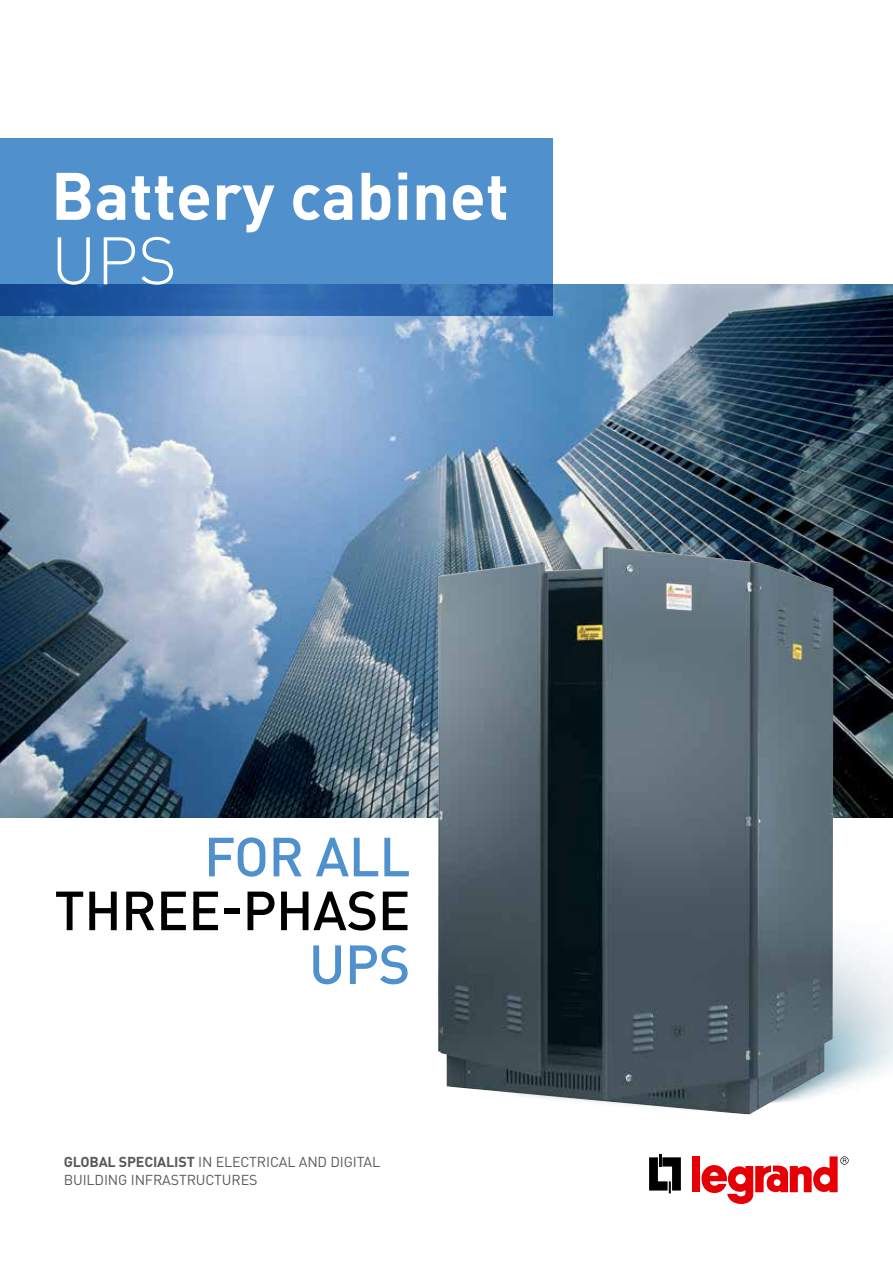
<style>
.page{position:relative;width:893px;height:1263px;background:#fff}
.page>*{position:absolute;margin:0;border:0;box-sizing:border-box;transform-origin:0 0}
.t1{font:700 66px "DIN Pro";color:#fff}
.t2{font:300 66px "DIN Pro";color:#fff}
.t3{font:500 54.15px "DIN Pro";letter-spacing:-.01em;color:#000}
.t4{font:500 54.15px "DIN Pro";letter-spacing:-.01em;color:#5091cd}
.t5{font:14.25px/18px "DIN Pro";letter-spacing:-.01em;color:#58595b}
.s1{font-weight:700}
</style>
<div class="page">
<img style="left:0;top:285px;width:893px;height:533px">
<img style="left:668px;top:765px;width:225px;height:429px">
<svg style="left:0;top:138px;width:553px;height:178px;background:#4988c6"></svg>
<img style="left:438px;top:546px;width:395px;height:568px">
<svg style="left:649px;top:1154px;width:32px;height:39px"></svg>
<div style="left:692px;top:1156px;width:8px;height:36px;background:#e60005"></div>
<svg style="left:701px;top:1156px;width:148px;height:48px"></svg>
<h1 class="t1" style="left:51px;top:151px;width:460px">Battery cabinet</h1>
<h1 class="t2" style="left:51px;top:216px;width:127px">UPS</h1>
<h2 class="t4" style="left:204px;top:820px;width:208px">FOR ALL</h2>
<h2 class="t3" style="left:54px;top:874px;width:357px">THREE-PHASE</h2>
<h2 class="t4" style="left:309px;top:928px;width:103px">UPS</h2>
<p class="t5" style="left:64px;top:1152px;width:318px"><span class="s1">GLOBAL SPECIALIST</span> IN ELECTRICAL AND DIGITAL<br>BUILDING INFRASTRUCTURES</p>
</div>
